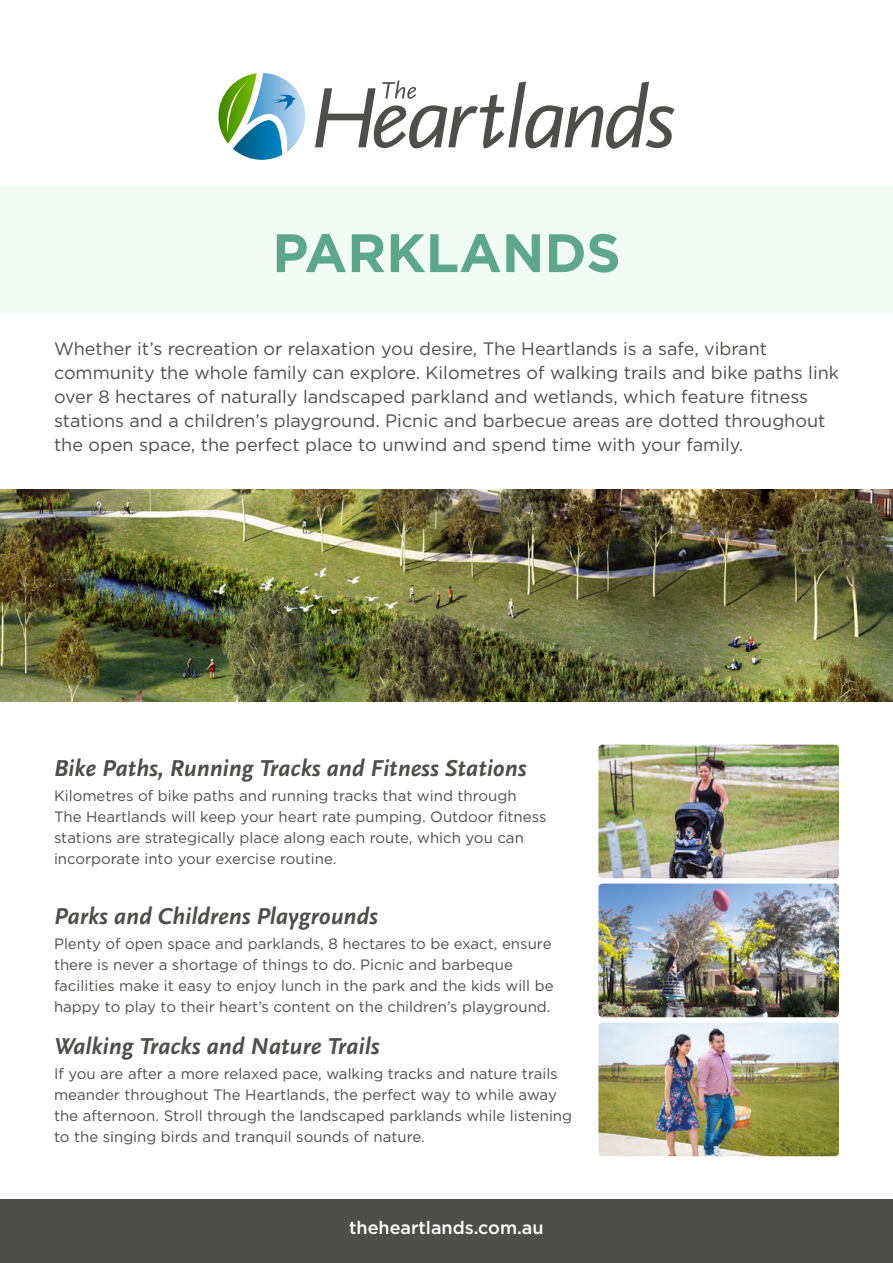
<style>
.page{position:relative;width:893px;height:1263px;background:#fff}
.page>*{position:absolute;margin:0;border:0;box-sizing:border-box;transform-origin:0 0}
.t1{font:700 54px "Gotham";color:#5da78e}
.t2{font:italic 700 24px "Scala Sans";color:#4e4e4d}
.t3{font:18px/24px "Gotham";color:#4e4e4d}
.t4{font:500 18px "Gotham";color:#fff}
.t5{font:15px/21px "Gotham";color:#4e4e4d}
</style>
<div class="page">
<div style="left:0;top:187px;width:893px;height:127px;background:#f1faf5"></div>
<img style="left:0;top:489px;width:893px;height:213px">
<img style="left:598px;top:883px;width:241px;height:134px">
<img style="left:598px;top:745px;width:241px;height:133px">
<img style="left:598px;top:1022px;width:241px;height:134px">
<div style="left:0;top:1199px;width:893px;height:64px;background:#4e4e4d"></div>
<svg style="left:218px;top:73px;width:87px;height:87px"></svg>
<svg style="left:315px;top:80px;width:359px;height:69px"></svg>
<h1 class="t1" style="left:272px;top:217px;width:350px">PARKLANDS</h1>
<p class="t3" style="left:54px;top:337px;width:786px">Whether it’s recreation or relaxation you desire, The Heartlands is a safe, vibrant community the whole family can explore. Kilometres of walking trails and bike paths link over 8 hectares of naturally landscaped parkland and wetlands, which feature fitness stations and a children’s playground. Picnic and barbecue areas are dotted throughout the open space, the perfect place to unwind and spend time with your family.</p>
<h2 class="t2" style="left:54px;top:755px;width:474px">Bike Paths, Running Tracks and Fitness Stations</h2>
<p class="t5" style="left:54px;top:785px;width:494px">Kilometres of bike paths and running tracks that wind through The Heartlands will keep your heart rate pumping. Outdoor fitness stations are strategically place along each route, which you can incorporate into your exercise routine.</p>
<h2 class="t2" style="left:54px;top:903px;width:325px">Parks and Childrens Playgrounds</h2>
<p class="t5" style="left:54px;top:933px;width:501px">Plenty of open space and parklands, 8 hectares to be exact, ensure there is never a shortage of things to do. Picnic and barbeque facilities make it easy to enjoy lunch in the park and the kids will be happy to play to their heart’s content on the children’s playground.</p>
<h2 class="t2" style="left:54px;top:1033px;width:327px">Walking Tracks and Nature Trails</h2>
<p class="t5" style="left:54px;top:1063px;width:520px">If you are after a more relaxed pace, walking tracks and nature trails meander throughout The Heartlands, the perfect way to while away the afternoon. Stroll through the landscaped parklands while listening to the singing birds and tranquil sounds of nature.</p>
<p class="t4" style="left:349px;top:1216px;width:196px">theheartlands.com.au</p>
</div>
